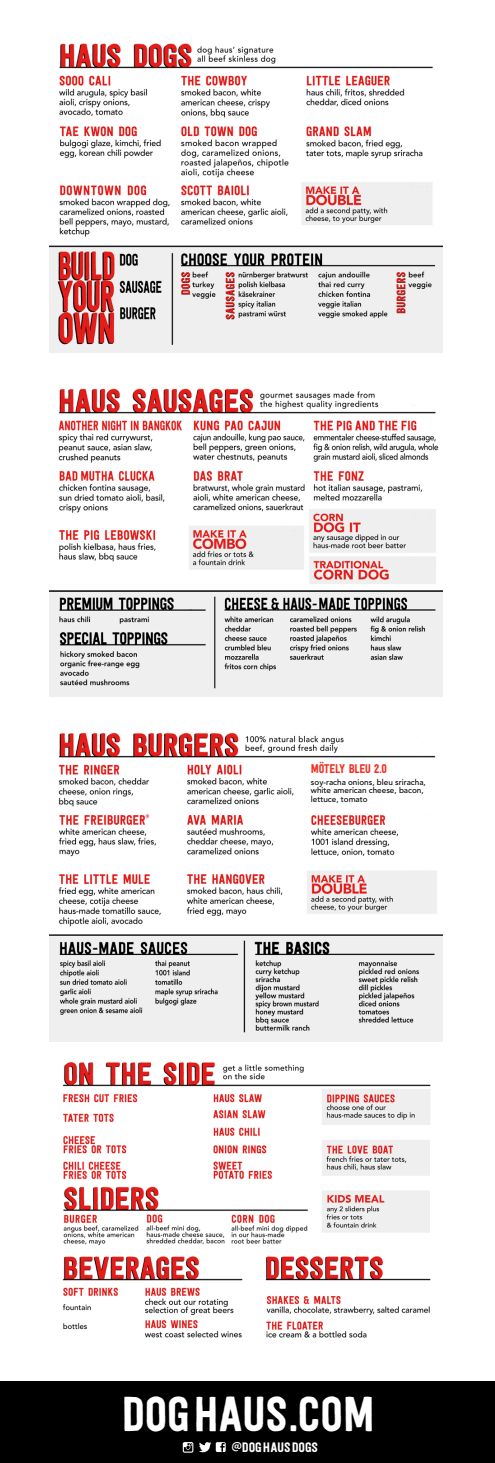
<style>
.page{position:relative;width:495px;height:1463px;background:#fff}
.page>*{position:absolute;margin:0;border:0;box-sizing:border-box;transform-origin:0 0}
.t1{font:48.56px "Festivo Letters No 1";color:#fff}
.t2{font:13.56px "Festivo Letters No 1";color:#fff;scale:1.04 1}
.t3{font:12.5px "Festivo Letters No 1";letter-spacing:-.03em;color:#ee3124}
.t4{font:500 8.12px/8.8px "Avenir";color:#000}
.s1{font-size:10.5px}
</style>
<div class="page">
<img style="left:49px;top:43px;width:394px;height:309px">
<img style="left:49px;top:388px;width:394px;height:308px">
<img style="left:49px;top:732px;width:394px;height:309px">
<img style="left:62px;top:1062px;width:369px;height:276px">
<div style="left:0;top:1381px;width:495px;height:81px;background:#000"></div>
<svg style="left:183px;top:1442px;width:43px;height:11px"></svg>
<div style="left:265px;top:1282px;width:137px;height:12px;background:#fff"></div>
<div style="left:304px;top:760px;width:127px;height:44px;background:#fff"></div>
<h3 class="t3" style="left:311px;top:761px;width:77px">MÖTELY BLEU 2.0</h3>
<p class="t4" style="left:311px;top:777px;width:116px">soy-racha onions, bleu sriracha, white american cheese, bacon, lettuce, tomato</p>
<h1 class="t1" style="left:121px;top:1384px;width:255px">DOGHAUS.COM</h1>
<h2 class="t2" style="left:231px;top:1438px;width:85px"><span class="s1">@</span>DOGHAUSDOGS</h2>
</div>
